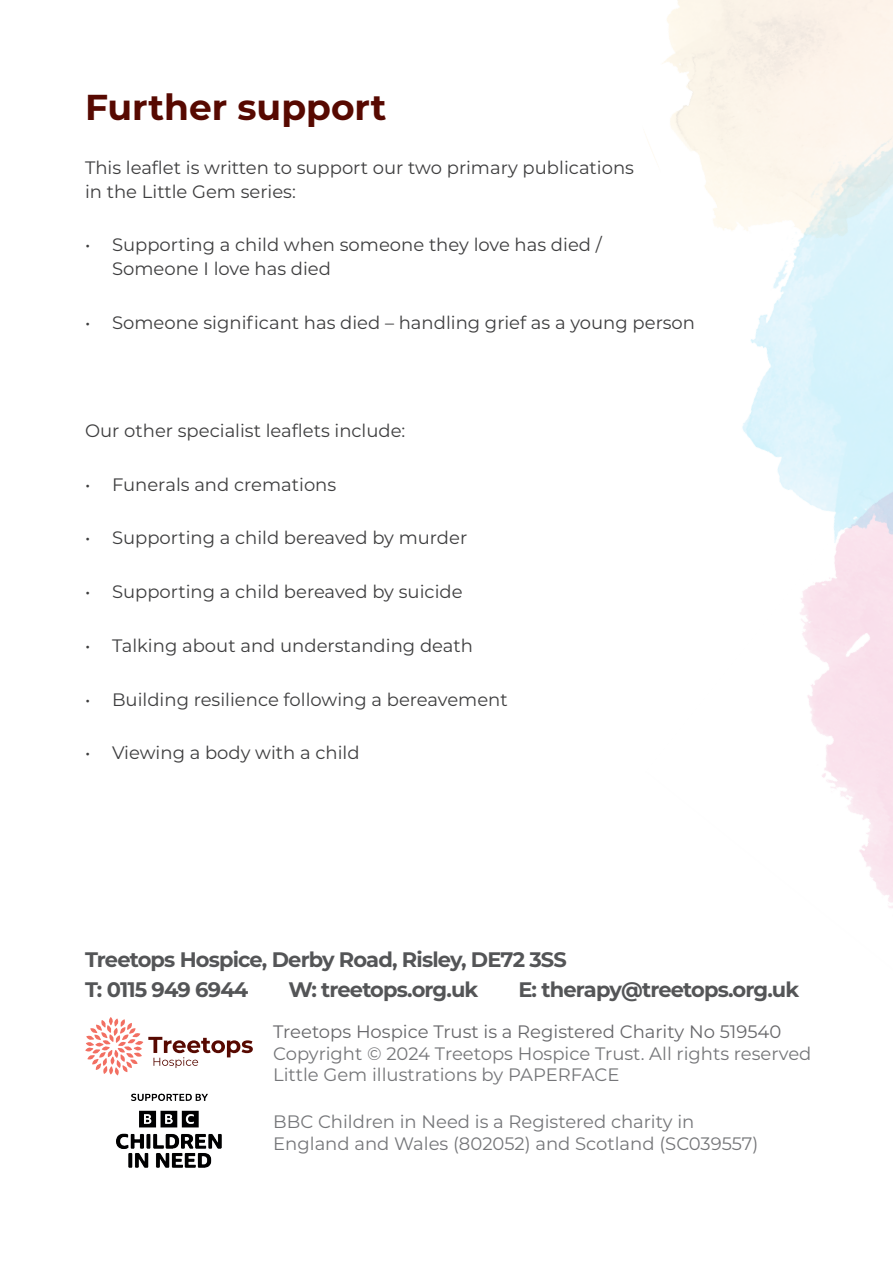
<style>
.page{position:relative;width:893px;height:1263px;background:#fff}
.page>*{position:absolute;margin:0;border:0;box-sizing:border-box;transform-origin:0 0}
.t1{font:700 36px "Montserrat";color:#570901}
.t2{font:700 21px/29.4px "Montserrat";letter-spacing:-.04em;color:#545557}
.t3{font:18px/24px "Montserrat";color:#3e3e3f}
.t4{font:18px/21.6px "Montserrat";color:#757679}
.t5{font:18px "Montserrat";color:#67676a}
</style>
<div class="page">
<img style="left:822px;top:767px;width:71px;height:141px">
<img style="left:643px;top:84px;width:250px;height:683px">
<img style="left:116px;top:1093px;width:106px;height:75px">
<svg style="left:85px;top:1017px;width:168px;height:58px"></svg>
<h1 class="t1" style="left:85px;top:81px;width:303px">Further support</h1>
<p class="t3" style="left:85px;top:155px;width:550px">This leaflet is written to support our two primary publications in the Little Gem series:</p>
<p class="t3" style="left:112px;top:232px;width:491px;text-indent:-27px">• Supporting a child when someone they love has died /<br>Someone I love has died</p>
<p class="t3" style="left:85px;top:310px;width:611px">• Someone significant has died – handling grief as a young person</p>
<p class="t3" style="left:85px;top:418px;width:322px">Our other specialist leaflets include:</p>
<p class="t3" style="left:85px;top:471px;width:253px">• Funerals and cremations</p>
<p class="t3" style="left:85px;top:525px;width:384px">• Supporting a child bereaved by murder</p>
<p class="t3" style="left:85px;top:579px;width:379px">• Supporting a child bereaved by suicide</p>
<p class="t3" style="left:85px;top:633px;width:389px">• Talking about and understanding death</p>
<p class="t3" style="left:85px;top:687px;width:424px">• Building resilience following a bereavement</p>
<p class="t3" style="left:85px;top:740px;width:276px">• Viewing a body with a child</p>
<p class="t2" style="left:85px;top:944px;width:483px">Treetops Hospice, Derby Road, Risley, DE72 3SS<br>T: 0115 949 6944</p>
<p class="t2" style="left:288px;top:973px;width:192px">W: treetops.org.uk</p>
<p class="t2" style="left:518px;top:973px;width:282px">E: therapy@treetops.org.uk</p>
<p class="t5" style="left:273px;top:1019px;width:510px">Treetops Hospice Trust is a Registered Charity No 519540</p>
<p class="t4" style="left:273px;top:1042px;width:540px">Copyright © 2024 Treetops Hospice Trust. All rights reserved<br>Little Gem illustrations by PAPERFACE</p>
<p class="t4" style="left:273px;top:1110px;width:487px">BBC Children in Need is a Registered charity in<br>England and Wales (802052) and Scotland (SC039557)</p>
</div>
